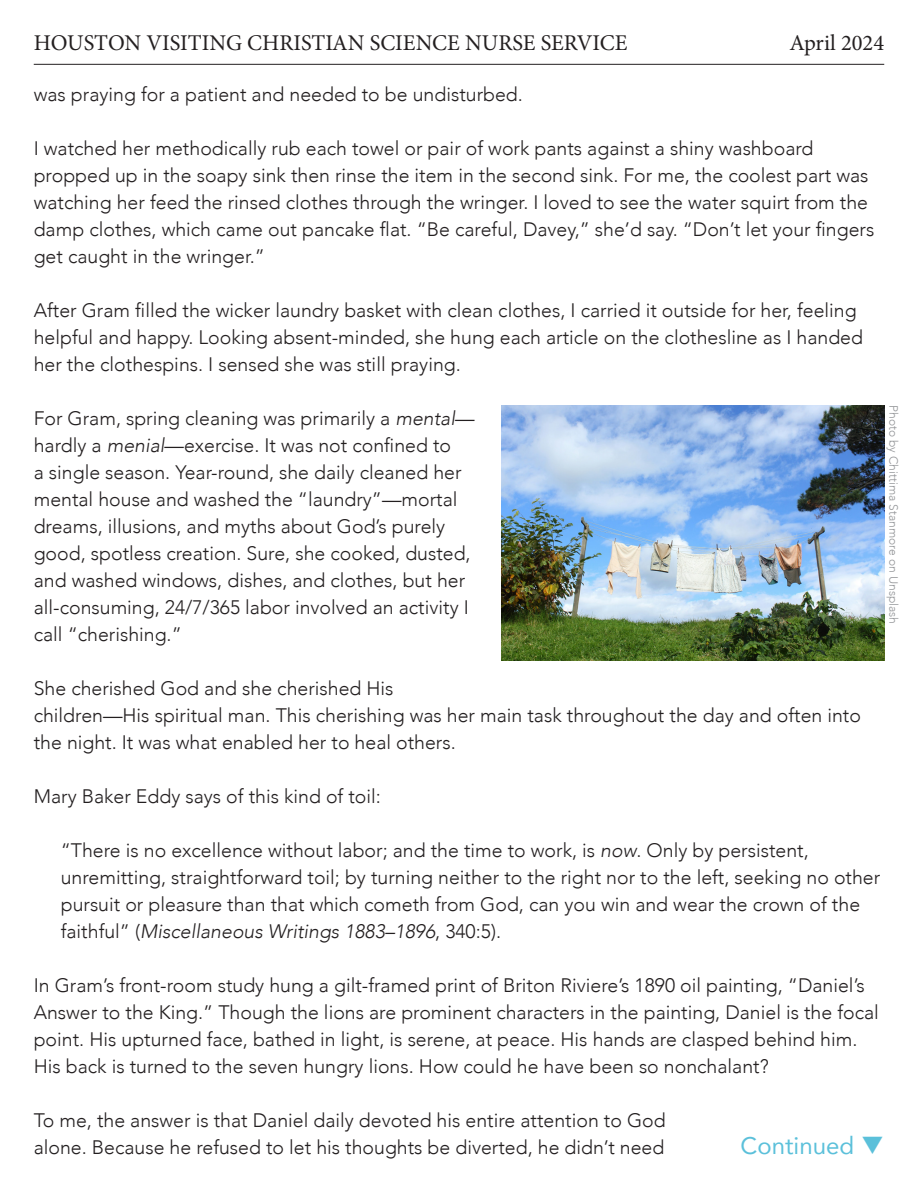
<style>
.page{position:relative;width:918px;height:1188px;background:#fff}
.page>*{position:absolute;margin:0;border:0;box-sizing:border-box;transform-origin:0 0}
.heading{font:24px "Avenir";color:#5bc0da}
.t1{font:22.5px "Minion Pro";color:#231f20}
.copy{font:300 19.5px/27px "Avenir";color:#231f20}
.paragraph_indented{font:300 19.5px/27px "Avenir";color:#231f20}
.photo_credit{font:300 12px "Avenir";color:#939598}
.s1{font-style:italic}
</style>
<div class="page">
<hr style="left:34px;top:64px;width:850px;height:1px;background:#231f20">
<img style="left:502px;top:405px;width:382px;height:255px">
<p class="t1" style="left:34px;top:28px;width:595px">HOUSTON VISITING CHRISTIAN SCIENCE NURSE SERVICE</p>
<p class="t1" style="left:789px;top:28px;width:96px">April 2024</p>
<p class="copy" style="left:34px;top:80px;width:491px">was praying for a patient and needed to be undisturbed.</p>
<p class="copy" style="left:34px;top:134px;width:842px">I watched her methodically rub each towel or pair of work pants against a shiny washboard propped up in the soapy sink then rinse the item in the second sink. For me, the coolest part was watching her feed the rinsed clothes through the wringer. I loved to see the water squirt from the damp clothes, which came out pancake flat. “Be careful, Davey,” she’d say. “Don’t let your fingers get caught in the wringer.”</p>
<p class="copy" style="left:34px;top:296px;width:831px">After Gram filled the wicker laundry basket with clean clothes, I carried it outside for her, feeling helpful and happy. Looking absent‑minded, she hung each article on the clothesline as I handed her the clothespins. I sensed she was still praying.</p>
<p class="copy" style="left:34px;top:404px;width:442px">For Gram, spring cleaning was primarily a <span class="s1">mental</span>— hardly a <span class="s1">menial</span>—exercise. It was not confined to<br>a single season. Year‑round, she daily cleaned her mental house and washed the “laundry”—mortal dreams, illusions, and myths about God’s purely good, spotless creation. Sure, she cooked, dusted, and washed windows, dishes, and clothes, but her all‑consuming, 24/7/365 labor involved an activity I call “cherishing.”</p>
<p class="copy" style="left:34px;top:674px;width:829px">She cherished God and she cherished His<br>children—His spiritual man. This cherishing was her main task throughout the day and often into the night. It was what enabled her to heal others.</p>
<p class="copy" style="left:34px;top:782px;width:349px">Mary Baker Eddy says of this kind of toil:</p>
<p class="paragraph_indented" style="left:61px;top:836px;width:821px">“There is no excellence without labor; and the time to work, is <span class="s1">now</span>. Only by persistent, unremitting, straightforward toil; by turning neither to the right nor to the left, seeking no other pursuit or pleasure than that which cometh from God, can you win and wear the crown of the faithful” (<span class="s1">Miscellaneous Writings 1883–1896</span>, 340:5).</p>
<p class="copy" style="left:34px;top:972px;width:847px">In Gram’s front‑room study hung a gilt‑framed print of Briton Riviere’s 1890 oil painting, “Daniel’s Answer to the King.” Though the lions are prominent characters in the painting, Daniel is the focal point. His upturned face, bathed in light, is serene, at peace. His hands are clasped behind him.<br>His back is turned to the seven hungry lions. How could he have been so nonchalant?</p>
<p class="copy" style="left:34px;top:1107px;width:634px">To me, the answer is that Daniel daily devoted his entire attention to God alone. Because he refused to let his thoughts be diverted, he didn’t need</p>
<p class="photo_credit" style="left:901px;top:405px;width:221px;rotate:90deg">Photo by Chittima Stanmore on Unsplash</p>
<p class="heading" style="left:741px;top:1127px;width:145px">Continued ❑</p>
</div>
